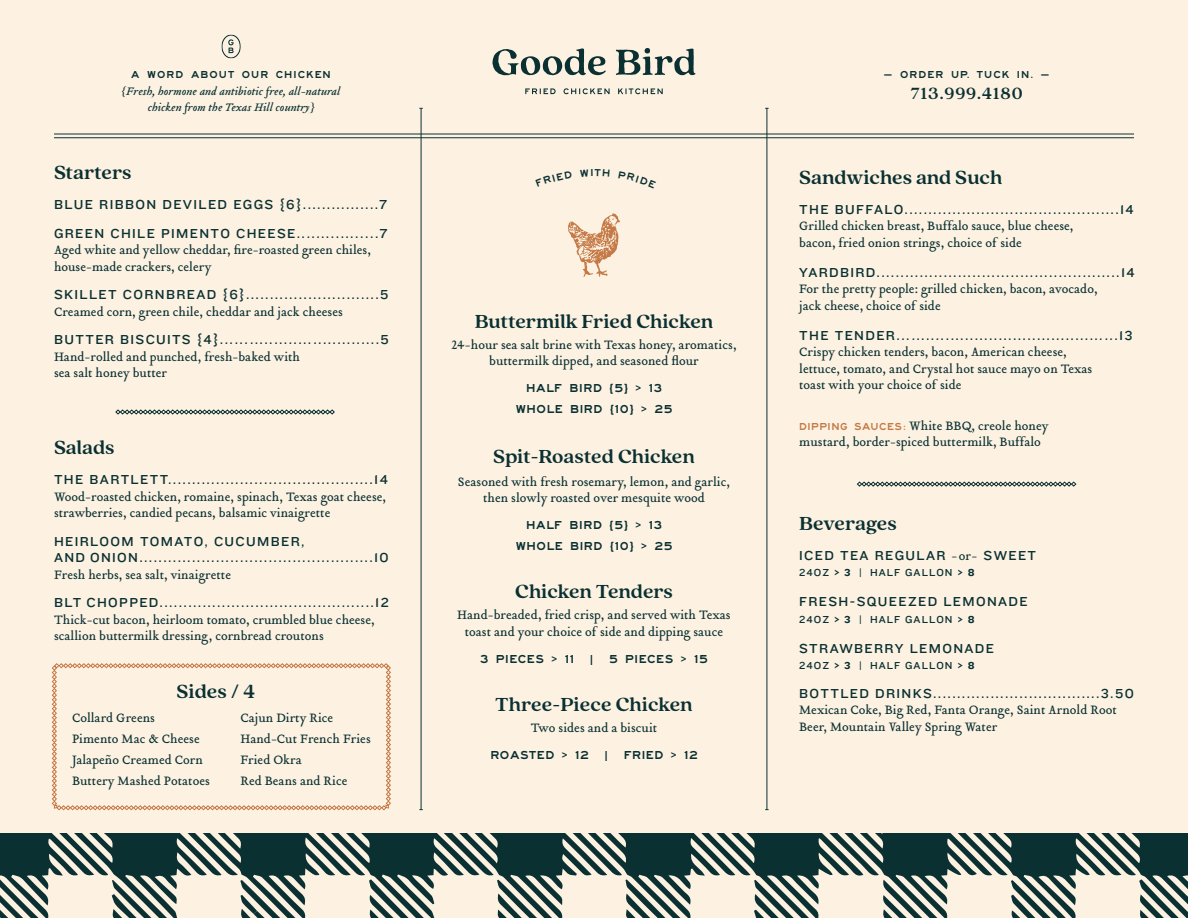
<style>
.page{position:relative;width:1188px;height:918px;background:#fdf2e2}
.page>*{position:absolute;margin:0;border:0;box-sizing:border-box;transform-origin:0 0}
.t1{font:700 21px "Quincy CF";letter-spacing:-.005em;color:#0a3032}
.t2{font:700 18px "Quincy CF";letter-spacing:.05em;color:#0a3032}
.t3{font:13.5px/16.5px "Tribute Roman";color:#0a3032}
.t4{font:13.5px/28.5px "Knockout HTF32 Junior Cruiserwt";letter-spacing:.1em;color:#0a3032}
.t5{font:12px/21px "Saa Series FD";letter-spacing:.05em;color:#0a3032;text-align:center}
.t6{font:italic 12px/16.5px "Tribute";color:#0a3032;text-align:center}
.t7{font:10.5px "Knockout HTF32 Junior Cruiserwt";letter-spacing:.1em;color:#0a3032}
.t8{font:10.5px "Saa Series FD";letter-spacing:.1em;color:#0a3032}
.s1{font-family:"Saa Series FD";font-size:10.5px;color:#c47946}
.s2{font-family:"Tribute Roman"}
.s3{font-family:"Knockout HTF52 Cruiserweight"}
</style>
<div class="page">
<hr style="left:54px;top:134px;width:1080px;height:1px;background:#0a3032">
<hr style="left:54px;top:137px;width:1080px;height:1px;background:#0a3032">
<hr style="left:421px;top:108px;width:1px;height:702px;background:#0a3032">
<hr style="left:767px;top:108px;width:1px;height:702px;background:#0a3032">
<svg style="left:568px;top:213px;width:52px;height:64px"></svg>
<svg style="left:492px;top:48px;width:114px;height:27px"></svg>
<svg style="left:616px;top:48px;width:80px;height:27px"></svg>
<svg style="left:525px;top:88px;width:138px;height:6px"></svg>
<svg style="left:115px;top:409px;width:220px;height:6px"></svg>
<svg style="left:0;top:834px;width:1188px;height:84px"></svg>
<svg style="left:52px;top:663px;width:339px;height:147px"></svg>
<svg style="left:221px;top:35px;width:20px;height:23px"></svg>
<svg style="left:857px;top:482px;width:219px;height:5px"></svg>
<p class="t8" style="left:131px;top:69px;width:201px">A WORD ABOUT OUR CHICKEN</p>
<p class="t6" style="left:122px;top:83px;width:220px">{Fresh, hormone and antibiotic free, all-natural chicken from the Texas Hill country}</p>
<h1 class="t1" style="left:54px;top:160px;width:79px">Starters</h1>
<p class="t4" style="left:54px;top:191px;width:335px">BLUE RIBBON DEVILED EGGS {6}................7<br>GREEN CHILE PIMENTO CHEESE.................7</p>
<p class="t3" style="left:54px;top:242px;width:319px">Aged white and yellow cheddar, fire-roasted green chiles, house-made crackers, celery</p>
<p class="t4" style="left:54px;top:281px;width:336px">SKILLET CORNBREAD {6}............................5</p>
<p class="t3" style="left:54px;top:303px;width:290px">Creamed corn, green chile, cheddar and jack cheeses</p>
<p class="t4" style="left:54px;top:326px;width:336px">BUTTER BISCUITS {4}.................................5</p>
<p class="t3" style="left:54px;top:348px;width:248px">Hand-rolled and punched, fresh-baked with sea salt honey butter</p>
<h1 class="t1" style="left:54px;top:435px;width:62px">Salads</h1>
<p class="t4" style="left:54px;top:466px;width:335px">THE BARTLETT...........................................14</p>
<p class="t3" style="left:54px;top:488px;width:334px">Wood-roasted chicken, romaine, spinach, Texas goat cheese, strawberries, candied pecans, balsamic vinaigrette</p>
<p class="t4" style="left:54px;top:533px;width:336px;line-height:16.5px">HEIRLOOM TOMATO, CUCUMBER,<br>AND ONION.................................................10</p>
<p class="t3" style="left:54px;top:566px;width:179px">Fresh herbs, sea salt, vinaigrette</p>
<p class="t4" style="left:54px;top:589px;width:336px">BLT CHOPPED.............................................12</p>
<p class="t3" style="left:54px;top:611px;width:322px">Thick-cut bacon, heirloom tomato, crumbled blue cheese, scallion buttermilk dressing, cornbread croutons</p>
<h1 class="t1" style="left:177px;top:679px;width:80px">Sides / 4</h1>
<p class="t3" style="left:72px;top:707px;width:139px;line-height:21px">Collard Greens<br>Pimento Mac &amp; Cheese<br>Jalapeño Creamed Corn<br>Buttery Mashed Potatoes</p>
<p class="t3" style="left:240px;top:707px;width:132px;line-height:21px">Cajun Dirty Rice<br>Hand-Cut French Fries<br>Fried Okra<br>Red Beans and Rice</p>
<h1 class="t1" style="left:475px;top:309px;width:240px">Buttermilk Fried Chicken</h1>
<p class="t3" style="left:451px;top:336px;width:287px;text-align:center">24-hour sea salt brine with Texas honey, aromatics, buttermilk dipped, and seasoned flour</p>
<p class="t5" style="left:516px;top:378px;width:158px">HALF BIRD {5} &gt; 13<br>WHOLE BIRD {10} &gt; 25</p>
<h1 class="t1" style="left:493px;top:444px;width:203px">Spit-Roasted Chicken</h1>
<p class="t3" style="left:458px;top:473px;width:274px;text-align:center">Seasoned with fresh rosemary, lemon, and garlic, then slowly roasted over mesquite wood</p>
<p class="t5" style="left:516px;top:515px;width:158px">HALF BIRD {5} &gt; 13<br>WHOLE BIRD {10} &gt; 25</p>
<h1 class="t1" style="left:515px;top:579px;width:159px">Chicken Tenders</h1>
<p class="t3" style="left:457px;top:606px;width:275px;text-align:center">Hand-breaded, fried crisp, and served with Texas toast and your choice of side and dipping sauce</p>
<p class="t5" style="left:480px;top:648px;width:229px">3 PIECES &gt; 11 | 5 PIECES &gt; 15</p>
<h1 class="t1" style="left:495px;top:692px;width:199px">Three-Piece Chicken</h1>
<p class="t3" style="left:531px;top:719px;width:128px">Two sides and a biscuit</p>
<p class="t5" style="left:490px;top:744px;width:209px">ROASTED &gt; 12 | FRIED &gt; 12</p>
<p class="t8" style="left:884px;top:68px;width:168px">— ORDER UP. TUCK IN. —</p>
<h2 class="t2" style="left:910px;top:83px;width:114px">713.999.4180</h2>
<h1 class="t1" style="left:799px;top:165px;width:205px">Sandwiches and Such</h1>
<p class="t4" style="left:799px;top:195px;width:336px">THE BUFFALO.............................................14</p>
<p class="t3" style="left:799px;top:218px;width:276px">Grilled chicken breast, Buffalo sauce, blue cheese, bacon, fried onion strings, choice of side</p>
<p class="t4" style="left:799px;top:258px;width:337px">YARDBIRD...................................................14</p>
<p class="t3" style="left:799px;top:281px;width:300px">For the pretty people: grilled chicken, bacon, avocado, jack cheese, choice of side</p>
<p class="t4" style="left:799px;top:321px;width:335px">THE TENDER..............................................13</p>
<p class="t3" style="left:799px;top:344px;width:295px">Crispy chicken tenders, bacon, American cheese, lettuce, tomato, and Crystal hot sauce mayo on Texas toast with your choice of side</p>
<p class="t3" style="left:799px;top:417px;width:251px"><span class="s1">DIPPING SAUCES :</span> White BBQ, creole honey mustard, border-spiced buttermilk, Buffalo</p>
<h1 class="t1" style="left:799px;top:511px;width:99px">Beverages</h1>
<p class="t4" style="left:799px;top:541px;width:238px">ICED TEA REGULAR <span class="s2">-or-</span> SWEET</p>
<p class="t7" style="left:799px;top:567px;width:177px">24OZ <span class="s3">&gt; 3</span> | HALF GALLON <span class="s3">&gt; 8</span></p>
<p class="t4" style="left:799px;top:588px;width:230px">FRESH-SQUEEZED LEMONADE</p>
<p class="t7" style="left:799px;top:614px;width:177px">24OZ <span class="s3">&gt; 3</span> | HALF GALLON <span class="s3">&gt; 8</span></p>
<p class="t4" style="left:799px;top:634px;width:196px">STRAWBERRY LEMONADE</p>
<p class="t7" style="left:799px;top:660px;width:177px">24OZ <span class="s3">&gt; 3</span> | HALF GALLON <span class="s3">&gt; 8</span></p>
<p class="t4" style="left:799px;top:679px;width:336px">BOTTLED DRINKS...................................3.50</p>
<p class="t3" style="left:799px;top:702px;width:319px">Mexican Coke, Big Red, Fanta Orange, Saint Arnold Root<br>Beer, Mountain Valley Spring Water</p>
</div>
